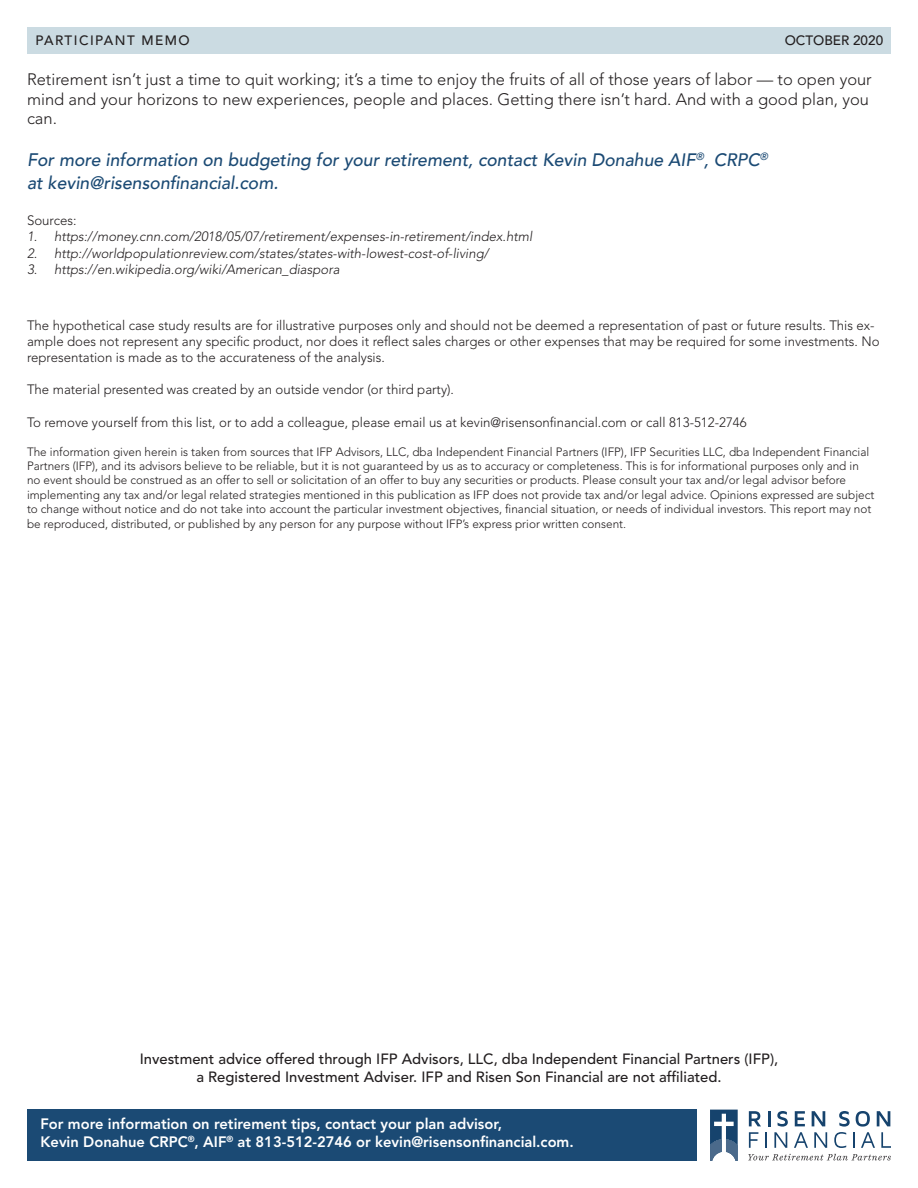
<style>
.page{position:relative;width:918px;height:1188px;background:#fff}
.page>*{position:absolute;margin:0;border:0;box-sizing:border-box;transform-origin:0 0}
.t1{font:italic 500 18px "Avenir LT Std";color:#1b4a74}
.t2{font:italic 500 18px "Avenir";color:#1b4a74}
.t3{font:300 16.5px/19.8px "Avenir LT Std";color:#231f20}
.t4{font:800 15px "Avenir LT Std";color:#fff}
.t5{font:500 14.85px "Avenir LT Std";color:#231f20}
.t6{font:300 13.5px/16.2px "Avenir LT Std";color:#231f20}
.t7{font:italic 300 13.5px "Avenir LT Std";color:#231f20}
.t8{font:500 13.5px "Avenir LT Std";letter-spacing:.11em;color:#231f20}
.t9{font:500 13.5px "Avenir LT Std";color:#231f20}
.t10{font:300 12px/14.4px "Avenir LT Std";color:#231f20}
.s1{font-family:"Avenir"}
.s2{font-family:"Avenir LT Std"}
</style>
<div class="page">
<svg style="left:795px;top:1111px;width:10px;height:15px"></svg>
<svg style="left:812px;top:1111px;width:13px;height:15px"></svg>
<svg style="left:748px;top:1154px;width:143px;height:6px"></svg>
<svg style="left:749px;top:1111px;width:39px;height:37px"></svg>
<svg style="left:794px;top:1132px;width:14px;height:16px"></svg>
<svg style="left:814px;top:1132px;width:13px;height:16px"></svg>
<svg style="left:834px;top:1111px;width:57px;height:37px"></svg>
<svg style="left:710px;top:1110px;width:28px;height:51px"></svg>
<div style="left:27px;top:1110px;width:670px;height:51px;background:#1b4a74"></div>
<div style="left:27px;top:27px;width:864px;height:27px;background:#cbdbe2"></div>
<p class="t8" style="left:36px;top:32px;width:156px">PARTICIPANT MEMO</p>
<p class="t9" style="left:785px;top:32px;width:100px">OCTOBER 2020</p>
<p class="t3" style="left:27px;top:69px;width:846px">Retirement isn’t just a time to quit working; it’s a time to enjoy the fruits of all of those years of labor — to open your mind and your horizons to new experiences, people and places. Getting there isn’t hard. And with a good plan, you can.</p>
<p class="t1" style="left:27px;top:149px;width:743px">For more information on budgeting for your retirement, contact <span class="s1">Kevin Donahue AIF</span><sup>®</sup><span class="s1">, CRPC</span><sup>®</sup></p>
<p class="t2" style="left:27px;top:172px;width:253px">at kevin@risensonfinancial.com<span class="s2">.</span></p>
<p class="t6" style="left:27px;top:213px;width:51px">Sources:</p>
<p class="t7" style="left:27px;top:229px;width:507px">1. https://money.cnn.com/2018/05/07/retirement/expenses-in-retirement/index.html</p>
<p class="t7" style="left:27px;top:245px;width:463px">2. http://worldpopulationreview.com/states/states-with-lowest-cost-of-living/</p>
<p class="t7" style="left:27px;top:261px;width:314px">3. https://en.wikipedia.org/wiki/American_diaspora</p>
<p class="t6" style="left:27px;top:317px;width:854px">The hypothetical case study results are for illustrative purposes only and should not be deemed a representation of past or future results. This ex&shy;ample does not represent any specific product, nor does it reflect sales charges or other expenses that may be required for some investments. No representation is made as to the accurateness of the analysis.</p>
<p class="t6" style="left:27px;top:382px;width:429px">The material presented was created by an outside vendor (or third party).</p>
<p class="t6" style="left:27px;top:414px;width:721px">To remove yourself from this list, or to add a colleague, please email us at kevin@risensonfinancial.com or call 813-512-2746</p>
<p class="t10" style="left:27px;top:444px;width:844px">The information given herein is taken from sources that IFP Advisors, LLC, dba Independent Financial Partners (IFP), IFP Securities LLC, dba Independent Financial<br>Partners (IFP), and its advisors believe to be reliable, but it is not guaranteed by us as to accuracy or completeness. This is for informational purposes only and in</p>
<p class="t10" style="left:27px;top:473px;width:821px">no event should be construed as an offer to sell or solicitation of an offer to buy any securities or products. Please consult your tax and/or legal advisor before</p>
<p class="t10" style="left:27px;top:488px;width:849px">implementing any tax and/or legal related strategies mentioned in this publication as IFP does not provide tax and/or legal advice. Opinions expressed are subject</p>
<p class="t10" style="left:27px;top:502px;width:846px">to change without notice and do not take into account the particular investment objectives, financial situation, or needs of individual investors. This report may not</p>
<p class="t10" style="left:27px;top:516px;width:601px">be reproduced, distributed, or published by any person for any purpose without IFP’s express prior written consent.</p>
<p class="t5" style="left:140px;top:1050px;width:640px">Investment advice offered through IFP Advisors, LLC, dba Independent Financial Partners (IFP),</p>
<p class="t5" style="left:196px;top:1068px;width:527px">a Registered Investment Adviser. IFP and Risen Son Financial are not affiliated.</p>
<p class="t4" style="left:40px;top:1115px;width:463px">For more information on retirement tips, contact your plan advisor,</p>
<p class="t4" style="left:40px;top:1133px;width:535px">Kevin Donahue CRPC<sup>®</sup>, AIF<sup>®</sup> at 813-512-2746 or kevin@risensonfinancial.com.</p>
</div>
